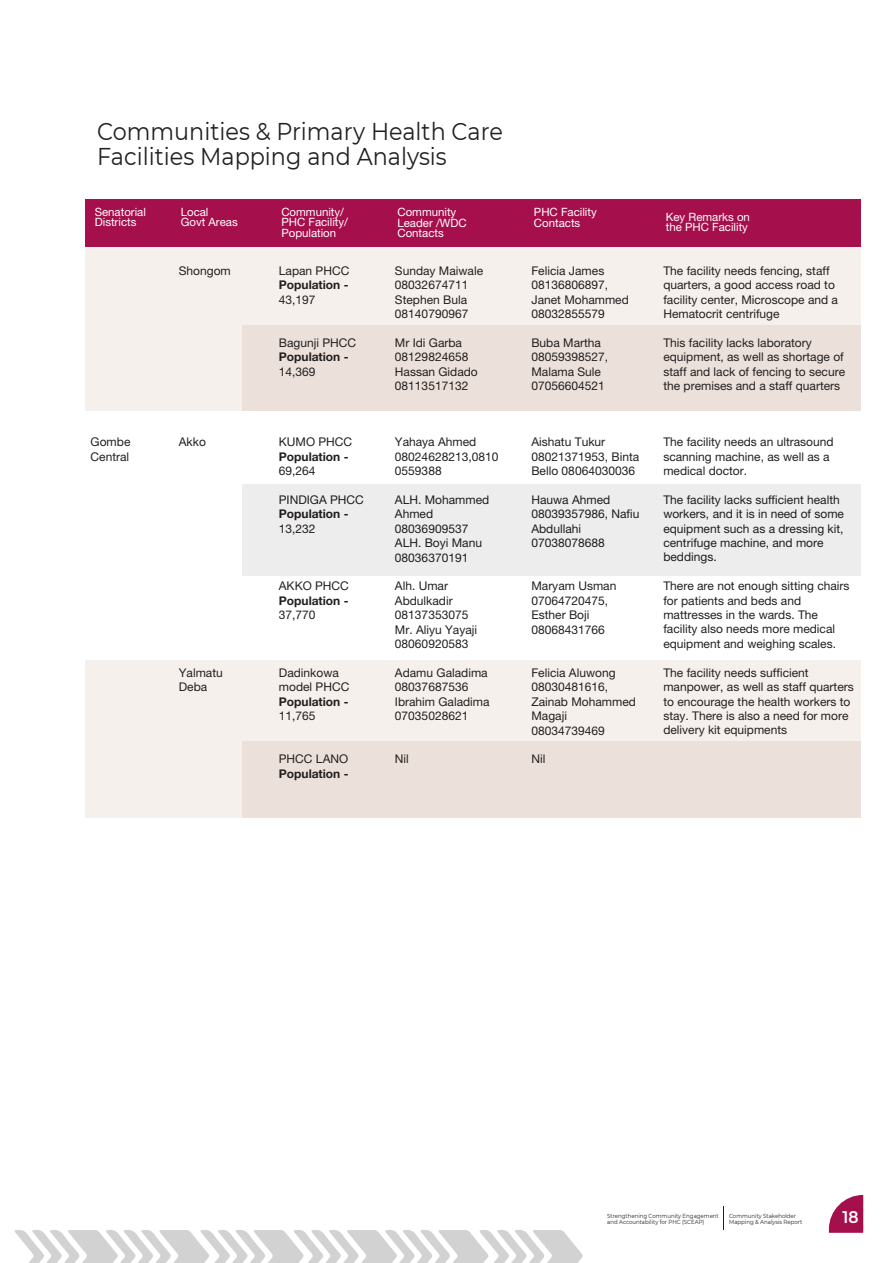
<style>
.page{position:relative;width:893px;height:1263px;background:#fff}
.page>*{position:absolute;margin:0;border:0;box-sizing:border-box;transform-origin:0 0}
.t1{font:24.3px/24.8px "Montserrat";color:#231f20;scale:.92 1}
.t2{font:600 16.8px "Montserrat";color:#fff;scale:.92 1}
.t3{font:12px/14.4px "Helvetica Neue LT Pro";color:#231f20}
.t4{font:700 12px "Helvetica Neue LT Pro";color:#231f20}
.t5{font:11.4px/10.4px "Helvetica Neue LT Pro";color:#fff}
.t6{font:5.85px/6px "Montserrat";color:#231f20;scale:.92 1}
</style>
<div class="page">
<div style="left:85px;top:248px;width:775px;height:163px;background:#f5f0ec"></div>
<div style="left:242px;top:326px;width:618px;height:85px;background:#ebe1da"></div>
<div style="left:85px;top:661px;width:775px;height:157px;background:#f5f0ec"></div>
<div style="left:242px;top:742px;width:618px;height:76px;background:#ebe1da"></div>
<svg style="left:829px;top:1195px;width:34px;height:38px"></svg>
<svg style="left:723px;top:1206px;width:1px;height:24px"></svg>
<svg style="left:14px;top:1230px;width:569px;height:33px"></svg>
<div style="left:85px;top:200px;width:775px;height:47px;background:#a50f4c"></div>
<div style="left:242px;top:484px;width:618px;height:91px;background:#ededed"></div>
<h1 class="t1" style="left:97px;top:118px;width:442px">Communities &amp; Primary Health Care<br>Facilities Mapping and Analysis</h1>
<p class="t5" style="left:95px;top:207px;width:53px">Senatorial<br>Districts</p>
<p class="t5" style="left:181px;top:207px;width:58px">Local<br>Govt Areas</p>
<p class="t5" style="left:281px;top:207px;width:68px">Community/<br>PHC Facility/<br>Population</p>
<p class="t5" style="left:397px;top:207px;width:71px">Community<br>Leader /WDC<br>Contacts</p>
<p class="t5" style="left:534px;top:207px;width:64px">PHC Facility<br>Contacts</p>
<p class="t5" style="left:666px;top:211px;width:86px">Key Remarks on the PHC Facility</p>
<p class="t3" style="left:91px;top:435px;width:41px">Gombe<br>Central</p>
<p class="t3" style="left:179px;top:263px;width:54px">Shongom</p>
<p class="t3" style="left:279px;top:263px;width:72px">Lapan PHCC</p>
<p class="t4" style="left:279px;top:278px;width:71px">Population -</p>
<p class="t3" style="left:279px;top:292px;width:38px">43,197</p>
<p class="t3" style="left:279px;top:335px;width:79px">Bagunji PHCC</p>
<p class="t4" style="left:279px;top:350px;width:71px">Population -</p>
<p class="t3" style="left:279px;top:364px;width:38px">14,369</p>
<p class="t3" style="left:179px;top:435px;width:29px">Akko</p>
<p class="t3" style="left:179px;top:665px;width:46px">Yalmatu<br>Deba</p>
<p class="t3" style="left:279px;top:435px;width:75px">KUMO PHCC</p>
<p class="t4" style="left:279px;top:449px;width:71px">Population -</p>
<p class="t3" style="left:279px;top:463px;width:38px">69,264</p>
<p class="t3" style="left:279px;top:492px;width:87px">PINDIGA PHCC</p>
<p class="t4" style="left:279px;top:507px;width:71px">Population -</p>
<p class="t3" style="left:279px;top:521px;width:38px">13,232</p>
<p class="t3" style="left:279px;top:579px;width:72px">AKKO PHCC</p>
<p class="t4" style="left:279px;top:593px;width:71px">Population -</p>
<p class="t3" style="left:279px;top:607px;width:38px">37,770</p>
<p class="t3" style="left:279px;top:665px;width:72px">Dadinkowa model PHCC</p>
<p class="t4" style="left:279px;top:694px;width:71px">Population -</p>
<p class="t3" style="left:279px;top:708px;width:38px">11,765</p>
<p class="t3" style="left:279px;top:751px;width:71px">PHCC LANO</p>
<p class="t4" style="left:279px;top:766px;width:71px">Population -</p>
<p class="t3" style="left:395px;top:263px;width:90px">Sunday Maiwale<br>08032674711<br>Stephen Bula<br>08140790967</p>
<p class="t3" style="left:395px;top:335px;width:84px">Mr Idi Garba<br>08129824658<br>Hassan Gidado<br>08113517132</p>
<p class="t3" style="left:395px;top:435px;width:105px">Yahaya Ahmed<br>08024628213,0810<br>0559388</p>
<p class="t3" style="left:395px;top:492px;width:96px">ALH. Mohammed<br>Ahmed<br>08036909537<br>ALH. Boyi Manu<br>08036370191</p>
<p class="t3" style="left:395px;top:579px;width:84px">Alh. Umar<br>Abdulkadir<br>08137353075<br>Mr. Aliyu Yayaji<br>08060920583</p>
<p class="t3" style="left:395px;top:665px;width:96px">Adamu Galadima<br>08037687536<br>Ibrahim Galadima<br>07035028621</p>
<p class="t3" style="left:395px;top:752px;width:15px">Nil</p>
<p class="t3" style="left:531px;top:263px;width:99px">Felicia James<br>08136806897,<br>Janet Mohammed<br>08032855579</p>
<p class="t3" style="left:531px;top:335px;width:78px">Buba Martha<br>08059398527,<br>Malama Sule<br>07056604521</p>
<p class="t3" style="left:531px;top:435px;width:109px">Aishatu Tukur<br>08021371953, Binta<br>Bello 08064030036</p>
<p class="t3" style="left:531px;top:492px;width:110px">Hauwa Ahmed<br>08039357986, Nafiu<br>Abdullahi<br>07038078688</p>
<p class="t3" style="left:531px;top:579px;width:86px">Maryam Usman<br>07064720475,<br>Esther Boji<br>08068431766</p>
<p class="t3" style="left:531px;top:665px;width:106px">Felicia Aluwong<br>08030481616,<br>Zainab Mohammed<br>Magaji<br>08034739469</p>
<p class="t3" style="left:531px;top:752px;width:15px">Nil</p>
<p class="t3" style="left:663px;top:263px;width:176px">The facility needs fencing, staff quarters, a good access road to facility center, Microscope and a<br>Hematocrit centrifuge</p>
<p class="t3" style="left:663px;top:335px;width:183px">This facility lacks laboratory equipment, as well as shortage of staff and lack of fencing to secure the premises and a staff quarters</p>
<p class="t3" style="left:663px;top:435px;width:172px">The facility needs an ultrasound scanning machine, as well as a medical doctor.</p>
<p class="t3" style="left:663px;top:492px;width:182px">The facility lacks sufficient health workers, and it is in need of some equipment such as a dressing kit, centrifuge machine, and more beddings.</p>
<p class="t3" style="left:663px;top:579px;width:188px">There are not enough sitting chairs for patients and beds and mattresses in the wards. The facility also needs more medical equipment and weighing scales.</p>
<p class="t3" style="left:663px;top:665px;width:192px">The facility needs sufficient manpower, as well as staff quarters to encourage the health workers to stay. There is also a need for more delivery kit equipments</p>
<p class="t6" style="left:607px;top:1213px;width:123px">Strengthening Community Engagement and Accountability for PHC (SCEAP)</p>
<h2 class="t2" style="left:843px;top:1205px;width:19px">18</h2>
<p class="t6" style="left:729px;top:1213px;width:81px">Community Stakeholder<br>Mapping &amp; Analysis Report</p>
</div>
